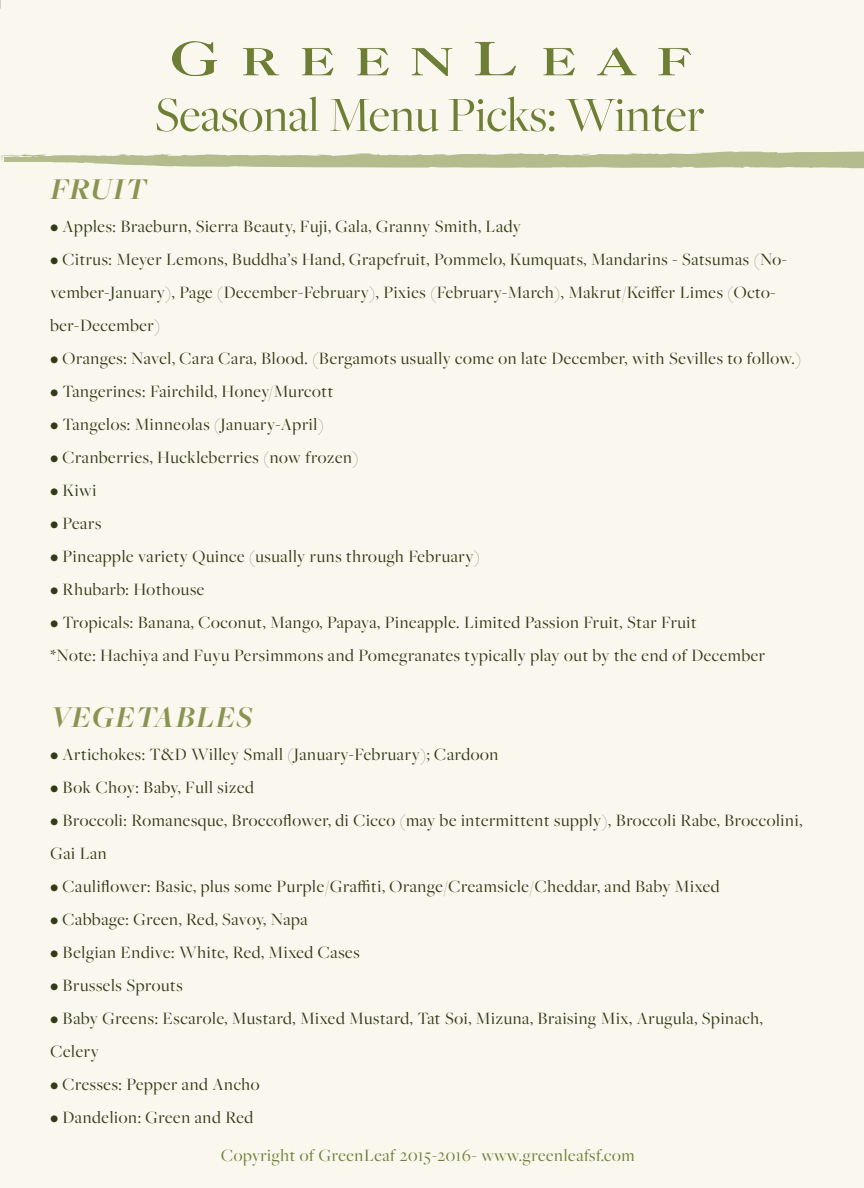
<style>
.page{position:relative;width:864px;height:1188px;background:#f9f5ea}
.page>*{position:absolute;margin:0;border:0;box-sizing:border-box;transform-origin:0 0}
.t1{font:51px "Freight Big Pro";color:#6e7f35}
.t2{font:italic 700 31.5px "Freight Big Pro";letter-spacing:.035em;color:#899450}
.t3{font:18px/33px "Freight Big Pro";letter-spacing:.035em;color:#333a16}
.t4{font:18px "Freight Big Pro";letter-spacing:.035em;color:#6e7f35}
</style>
<div class="page">
<img style="left:173px;top:41px;width:517px;height:35px">
<svg style="left:1px;top:151px;width:863px;height:17px"></svg>
<h1 class="t1" style="left:155px;top:82px;width:551px">Seasonal Menu Picks: Winter</h1>
<h2 class="t2" style="left:50px;top:168px;width:98px">FRUIT</h2>
<p class="t3" style="left:50px;top:209px;width:472px">• Apples: Braeburn, Sierra Beauty, Fuji, Gala, Granny Smith, Lady</p>
<p class="t3" style="left:50px;top:242px;width:738px">• Citrus: Meyer Lemons, Buddha’s Hand, Grapefruit, Pommelo, Kumquats, Mandarins - Satsumas (No&shy;vember-January), Page (December-February), Pixies (February-March), Makrut/Keiffer Limes (Octo&shy;ber-December)</p>
<p class="t3" style="left:50px;top:341px;width:752px">• Oranges: Navel, Cara Cara, Blood. (Bergamots usually come on late December, with Sevilles to follow.)</p>
<p class="t3" style="left:50px;top:374px;width:284px">• Tangerines: Fairchild, Honey/Murcott</p>
<p class="t3" style="left:50px;top:407px;width:275px">• Tangelos: Minneolas (January-April)</p>
<p class="t3" style="left:50px;top:440px;width:310px">• Cranberries, Huckleberries (now frozen)</p>
<p class="t3" style="left:50px;top:473px;width:47px">• Kiwi</p>
<p class="t3" style="left:50px;top:506px;width:52px">• Pears</p>
<p class="t3" style="left:50px;top:539px;width:431px">• Pineapple variety Quince (usually runs through February)</p>
<p class="t3" style="left:50px;top:572px;width:156px">• Rhubarb: Hothouse</p>
<p class="t3" style="left:50px;top:605px;width:716px">• Tropicals: Banana, Coconut, Mango, Papaya, Pineapple. Limited Passion Fruit, Star Fruit<br>*Note: Hachiya and Fuyu Persimmons and Pomegranates typically play out by the end of December</p>
<h2 class="t2" style="left:50px;top:696px;width:203px">VEGETABLES</h2>
<p class="t3" style="left:50px;top:737px;width:450px">• Artichokes: T&amp;D Willey Small (January-February); Cardoon</p>
<p class="t3" style="left:50px;top:770px;width:205px">• Bok Choy: Baby, Full sized</p>
<p class="t3" style="left:50px;top:803px;width:753px">• Broccoli: Romanesque, Broccoflower, di Cicco (may be intermittent supply), Broccoli Rabe, Broccolini,<br>Gai Lan</p>
<p class="t3" style="left:50px;top:869px;width:671px">• Cauliflower: Basic, plus some Purple/Graffiti, Orange/Creamsicle/Cheddar, and Baby Mixed</p>
<p class="t3" style="left:50px;top:902px;width:259px">• Cabbage: Green, Red, Savoy, Napa</p>
<p class="t3" style="left:50px;top:935px;width:311px">• Belgian Endive: White, Red, Mixed Cases</p>
<p class="t3" style="left:50px;top:968px;width:134px">• Brussels Sprouts</p>
<p class="t3" style="left:50px;top:1001px;width:714px">• Baby Greens: Escarole, Mustard, Mixed Mustard, Tat Soi, Mizuna, Braising Mix, Arugula, Spinach,<br>Celery</p>
<p class="t3" style="left:50px;top:1067px;width:211px">• Cresses: Pepper and Ancho</p>
<p class="t3" style="left:50px;top:1100px;width:204px">• Dandelion: Green and Red</p>
<p class="t4" style="left:221px;top:1143px;width:415px">Copyright of GreenLeaf 2015-2016- www.greenleafsf.com</p>
</div>
